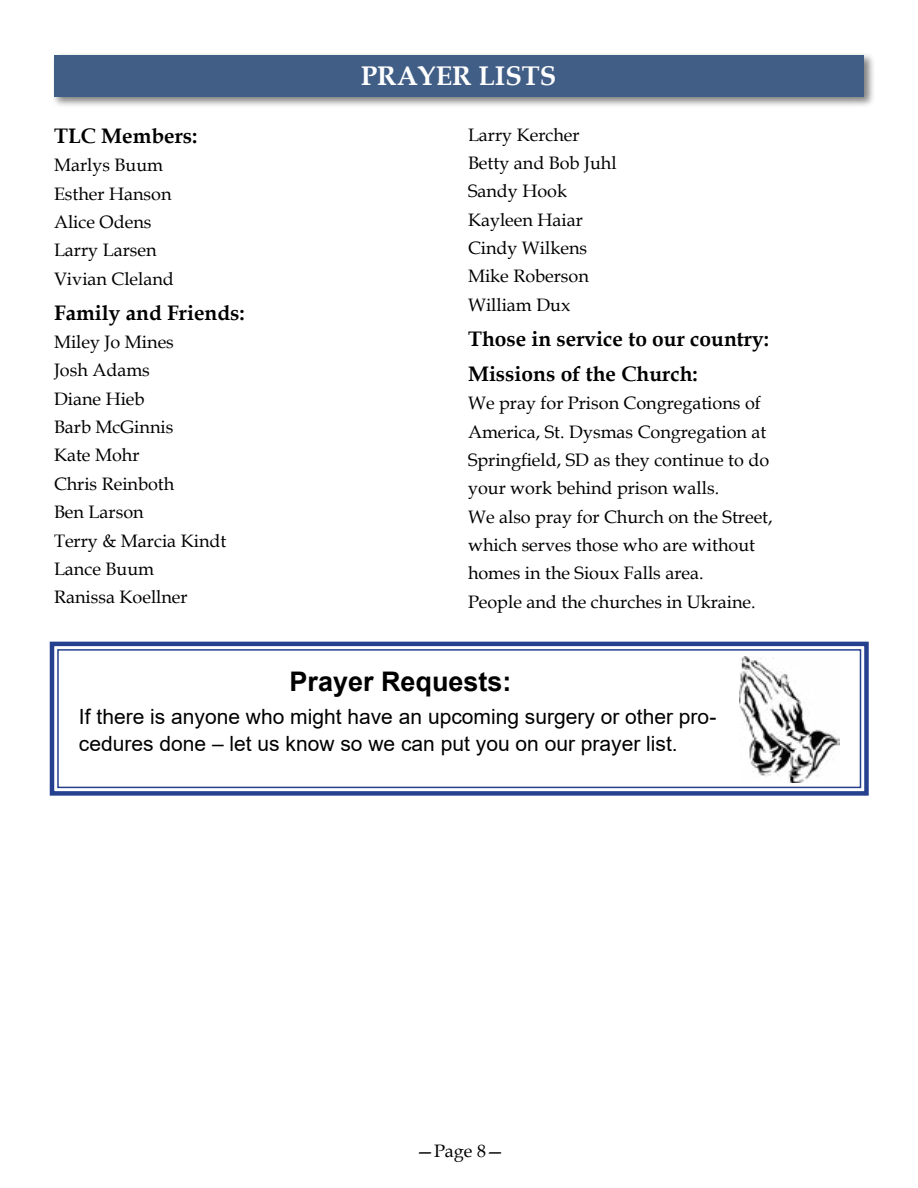
<style>
.page{position:relative;width:918px;height:1188px;background:#fff}
.page>*{position:absolute;margin:0;border:0;box-sizing:border-box;transform-origin:0 0}
.t1{font:700 27px "Arial";color:#000}
.t2{font:700 27px "Book Antiqua";color:#fff}
.t3{font:21px/27px "Arial";color:#000}
.t4{font:700 21px/35.1px "Book Antiqua";color:#000}
.t5{font:18px/28.3px "Book Antiqua";color:#000}
</style>
<div class="page">
<div style="left:51px;top:52px;width:824px;height:56px;background:#000;opacity:.5"></div>
<div style="left:54px;top:55px;width:810px;height:42px;background:#415e87"></div>
<svg style="left:49px;top:641px;width:820px;height:155px"></svg>
<div style="left:57px;top:649px;width:804px;height:139px;border:2px solid #25408f"></div>
<img style="left:739px;top:657px;width:100px;height:126px">
<p class="t4" style="left:54px;top:118px;width:145px">TLC Members:</p>
<p class="t5" style="left:54px;top:151px;width:121px">Marlys Buum<br>Esther Hanson<br>Alice Odens<br>Larry Larsen<br>Vivian Cleland</p>
<p class="t4" style="left:54px;top:295px;width:192px">Family and Friends:</p>
<p class="t5" style="left:54px;top:327px;width:174px">Miley Jo Mines<br>Josh Adams<br>Diane Hieb<br>Barb McGinnis<br>Kate Mohr<br>Chris Reinboth<br>Ben Larson<br>Terry &amp; Marcia Kindt<br>Lance Buum<br>Ranissa Koellner</p>
<h1 class="t2" style="left:361px;top:58px;width:197px">PRAYER LISTS</h1>
<p class="t5" style="left:468px;top:120px;width:150px">Larry Kercher<br>Betty and Bob Juhl<br>Sandy Hook<br>Kayleen Haiar<br>Cindy Wilkens<br>Mike Roberson<br>William Dux</p>
<p class="t4" style="left:468px;top:321px;width:302px">Those in service to our country:<br>Missions of the Church:</p>
<p class="t5" style="left:468px;top:389px;width:306px">We pray for Prison Congregations of America, St. Dysmas Congregation at Springfield, SD as they continue to do your work behind prison walls.<br>We also pray for Church on the Street, which serves those who are without homes in the Sioux Falls area.<br>People and the churches in Ukraine.</p>
<h1 class="t1" style="left:290px;top:662px;width:224px">Prayer Requests:</h1>
<p class="t3" style="left:79px;top:703px;width:639px">If there is anyone who might have an upcoming surgery or other pro&shy;cedures done – let us know so we can put you on our prayer list.</p>
<p class="t5" style="left:416px;top:1136px;width:90px">—Page 8—</p>
</div>
